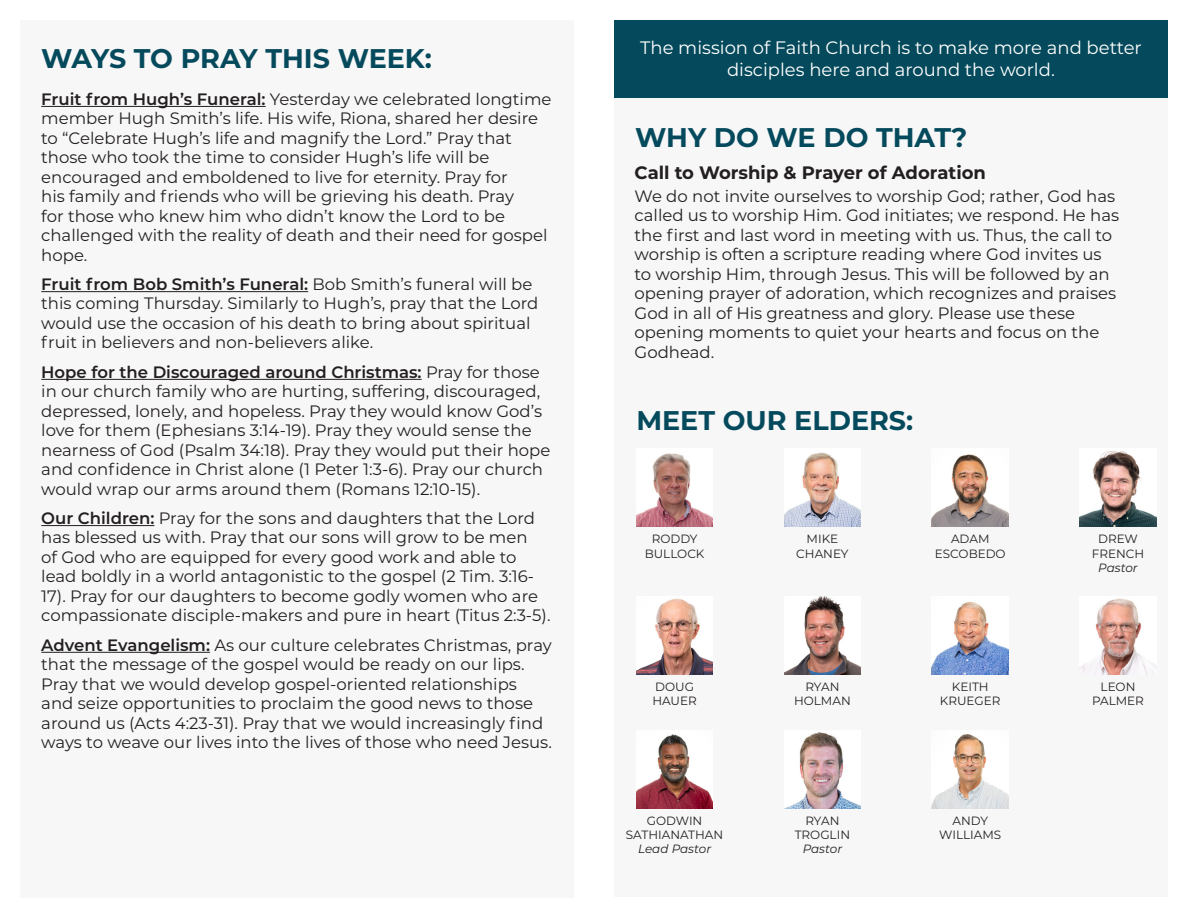
<style>
.page{position:relative;width:1188px;height:918px;background:#fff}
.page>*{position:absolute;margin:0;border:0;box-sizing:border-box;transform-origin:0 0}
.t1{font:700 27px "Montserrat";color:#054a5c}
.t2{font:18px/21.6px "Montserrat";color:#fff;text-align:center}
.t3{font:700 18px "Montserrat";color:#231f20}
.t4{font:16.5px/19.5px "Montserrat";color:#231f20}
.t5{font:12px "Montserrat";color:#231f20}
.t6{font:italic 12px "Montserrat";color:#231f20}
.s1{font-weight:600}
</style>
<div class="page">
<div style="left:20px;top:21px;width:554px;height:877px;background:#f7f7f8"></div>
<hr style="left:41px;top:106px;width:225px;height:1px;background:#231f20">
<hr style="left:41px;top:291px;width:267px;height:1px;background:#231f20">
<hr style="left:41px;top:379px;width:381px;height:1px;background:#231f20">
<hr style="left:41px;top:525px;width:113px;height:1px;background:#231f20">
<hr style="left:41px;top:652px;width:169px;height:1px;background:#231f20">
<div style="left:614px;top:20px;width:554px;height:78px;background:#054a5c"></div>
<div style="left:614px;top:98px;width:554px;height:799px;background:#f7f7f8"></div>
<img style="left:636px;top:734px;width:77px;height:74px">
<img style="left:1080px;top:451px;width:76px;height:76px">
<img style="left:786px;top:732px;width:75px;height:76px">
<img style="left:784px;top:596px;width:77px;height:78px">
<img style="left:784px;top:452px;width:77px;height:75px">
<img style="left:636px;top:453px;width:77px;height:74px">
<img style="left:932px;top:454px;width:76px;height:73px">
<img style="left:636px;top:598px;width:77px;height:76px">
<img style="left:932px;top:602px;width:76px;height:72px">
<img style="left:932px;top:734px;width:76px;height:74px">
<img style="left:1082px;top:598px;width:65px;height:76px">
<p class="t1" style="left:41px;top:39px;width:392px">WAYS TO PRAY THIS WEEK:</p>
<p class="t4" style="left:41px;top:89px;width:512px"><span class="s1">Fruit from Hugh’s Funeral:</span> Yesterday we celebrated longtime member Hugh Smith’s life. His wife, Riona, shared her desire to “Celebrate Hugh’s life and magnify the Lord.” Pray that those who took the time to consider Hugh’s life will be encouraged and emboldened to live for eternity. Pray for<br>his family and friends who will be grieving his death. Pray<br>for those who knew him who didn’t know the Lord to be challenged with the reality of death and their need for gospel hope.</p>
<p class="t4" style="left:41px;top:274px;width:499px"><span class="s1">Fruit from Bob Smith’s Funeral:</span> Bob Smith’s funeral will be this coming Thursday. Similarly to Hugh’s, pray that the Lord would use the occasion of his death to bring about spiritual fruit in believers and non-believers alike.</p>
<p class="t4" style="left:41px;top:362px;width:511px"><span class="s1">Hope for the Discouraged around Christmas:</span> Pray for those in our church family who are hurting, suffering, discouraged, depressed, lonely, and hopeless. Pray they would know God’s love for them (Ephesians 3:14-19). Pray they would sense the nearness of God (Psalm 34:18). Pray they would put their hope and confidence in Christ alone (1 Peter 1:3-6). Pray our church would wrap our arms around them (Romans 12:10-15).</p>
<p class="t4" style="left:41px;top:508px;width:511px"><span class="s1">Our Children:</span> Pray for the sons and daughters that the Lord has blessed us with. Pray that our sons will grow to be men<br>of God who are equipped for every good work and able to lead boldly in a world antagonistic to the gospel (2 Tim. 3:16- 17). Pray for our daughters to become godly women who are compassionate disciple-makers and pure in heart (Titus 2:3-5).</p>
<p class="t4" style="left:41px;top:634px;width:512px"><span class="s1">Advent Evangelism:</span> As our culture celebrates Christmas, pray that the message of the gospel would be ready on our lips.<br>Pray that we would develop gospel-oriented relationships and seize opportunities to proclaim the good news to those around us (Acts 4:23-31). Pray that we would increasingly find ways to weave our lives into the lives of those who need Jesus.</p>
<p class="t2" style="left:640px;top:36px;width:503px">The mission of Faith Church is to make more and better disciples here and around the world.</p>
<p class="t1" style="left:635px;top:117px;width:334px">WHY DO WE DO THAT?</p>
<p class="t3" style="left:635px;top:160px;width:353px">Call to Worship &amp; Prayer of Adoration</p>
<p class="t4" style="left:635px;top:186px;width:486px">We do not invite ourselves to worship God; rather, God has called us to worship Him. God initiates; we respond. He has the first and last word in meeting with us. Thus, the call to worship is often a scripture reading where God invites us to worship Him, through Jesus. This will be followed by an opening prayer of adoration, which recognizes and praises God in all of His greatness and glory. Please use these opening moments to quiet your hearts and focus on the Godhead.</p>
<p class="t1" style="left:636px;top:401px;width:278px">MEET OUR ELDERS:</p>
<p class="t5" style="left:652px;top:531px;width:47px">RODDY</p>
<p class="t5" style="left:645px;top:545px;width:61px">BULLOCK</p>
<p class="t5" style="left:807px;top:531px;width:33px">MIKE</p>
<p class="t5" style="left:796px;top:545px;width:54px">CHANEY</p>
<p class="t5" style="left:951px;top:531px;width:40px">ADAM</p>
<p class="t5" style="left:935px;top:545px;width:72px">ESCOBEDO</p>
<p class="t5" style="left:1098px;top:531px;width:41px">DREW</p>
<p class="t5" style="left:1092px;top:545px;width:54px">FRENCH</p>
<p class="t6" style="left:1098px;top:560px;width:41px">Pastor</p>
<p class="t5" style="left:655px;top:678px;width:40px">DOUG</p>
<p class="t5" style="left:652px;top:693px;width:46px">HAUER</p>
<p class="t5" style="left:805px;top:678px;width:36px">RYAN</p>
<p class="t5" style="left:794px;top:693px;width:58px">HOLMAN</p>
<p class="t5" style="left:952px;top:678px;width:38px">KEITH</p>
<p class="t5" style="left:940px;top:693px;width:62px">KRUEGER</p>
<p class="t5" style="left:1101px;top:678px;width:36px">LEON</p>
<p class="t5" style="left:1092px;top:693px;width:53px">PALMER</p>
<p class="t5" style="left:647px;top:812px;width:57px">GODWIN</p>
<p class="t5" style="left:626px;top:827px;width:99px">SATHIANATHAN</p>
<p class="t6" style="left:638px;top:841px;width:75px">Lead Pastor</p>
<p class="t5" style="left:805px;top:812px;width:36px">RYAN</p>
<p class="t5" style="left:795px;top:827px;width:57px">TROGLIN</p>
<p class="t6" style="left:803px;top:841px;width:41px">Pastor</p>
<p class="t5" style="left:952px;top:812px;width:37px">ANDY</p>
<p class="t5" style="left:939px;top:827px;width:63px">WILLIAMS</p>
</div>
